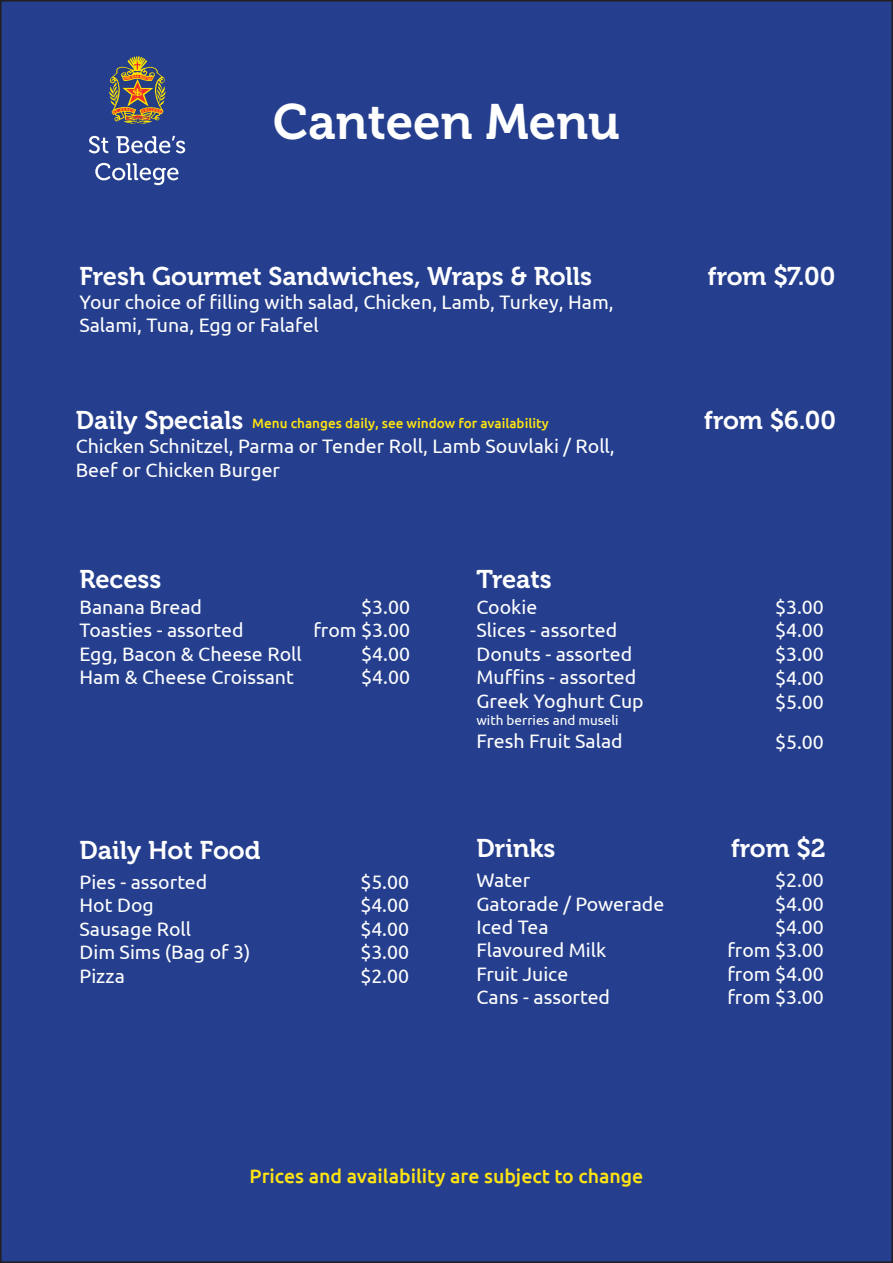
<style>
.page{position:relative;width:893px;height:1263px;background:#fff}
.page>*{position:absolute;margin:0;border:0;box-sizing:border-box;transform-origin:0 0}
.t1{font:49.5px "Museo 700";color:#fff}
.t2{font:25.5px "Museo 700";color:#fff}
.t3{font:19.5px/23.4px "Ubuntu";color:#fff}
.t4{font:500 19.5px "Ubuntu";color:#ffe412}
.t5{font:500 13.5px "Ubuntu";color:#ffe412}
.t6{font:13.5px "Ubuntu";color:#fff}
</style>
<div class="page">
<div style="left:1px;top:1px;width:891px;height:1261px;background:#253f8e"></div>
<svg style="left:89px;top:136px;width:19px;height:17px"></svg>
<svg style="left:117px;top:136px;width:68px;height:17px"></svg>
<svg style="left:95px;top:163px;width:83px;height:22px"></svg>
<svg style="left:109px;top:56px;width:57px;height:68px"></svg>
<p class="t1" style="left:273px;top:95px;width:348px">Canteen Menu</p>
<p class="t2" style="left:80px;top:262px;width:514px">Fresh Gourmet Sandwiches, Wraps &amp; Rolls</p>
<p class="t3" style="left:79px;top:290px;width:536px">Your choice of filling with salad, Chicken, Lamb, Turkey, Ham,<br>Salami, Tuna, Egg or Falafel</p>
<p class="t2" style="left:76px;top:406px;width:169px">Daily Specials</p>
<p class="t3" style="left:76px;top:434px;width:541px">Chicken Schnitzel, Parma or Tender Roll, Lamb Souvlaki / Roll,</p>
<p class="t3" style="left:76px;top:457px;width:206px">Beef or Chicken Burger</p>
<p class="t5" style="left:252px;top:414px;width:298px">Menu changes daily, see window for availability</p>
<p class="t2" style="left:80px;top:565px;width:83px">Recess</p>
<p class="t3" style="left:80px;top:595px;width:124px">Banana Bread</p>
<p class="t3" style="left:80px;top:618px;width:166px">Toasties - assorted</p>
<p class="t3" style="left:80px;top:641px;width:224px">Egg, Bacon &amp; Cheese Roll</p>
<p class="t3" style="left:80px;top:665px;width:216px">Ham &amp; Cheese Croissant</p>
<p class="t3" style="left:361px;top:595px;width:50px">$3.00</p>
<p class="t3" style="left:313px;top:618px;width:98px">from $3.00</p>
<p class="t3" style="left:361px;top:641px;width:50px">$4.00</p>
<p class="t3" style="left:361px;top:665px;width:50px">$4.00</p>
<p class="t2" style="left:80px;top:836px;width:183px">Daily Hot Food</p>
<p class="t3" style="left:80px;top:870px;width:129px">Pies - assorted</p>
<p class="t3" style="left:80px;top:893px;width:76px">Hot Dog</p>
<p class="t3" style="left:80px;top:917px;width:113px">Sausage Roll</p>
<p class="t3" style="left:80px;top:940px;width:173px">Dim Sims (Bag of 3)</p>
<p class="t3" style="left:80px;top:963px;width:47px">Pizza</p>
<p class="t3" style="left:360px;top:870px;width:50px">$5.00</p>
<p class="t3" style="left:360px;top:893px;width:50px">$4.00</p>
<p class="t3" style="left:360px;top:917px;width:50px">$4.00</p>
<p class="t3" style="left:360px;top:940px;width:50px">$3.00</p>
<p class="t3" style="left:360px;top:963px;width:50px">$2.00</p>
<p class="t2" style="left:476px;top:565px;width:77px">Treats</p>
<p class="t3" style="left:476px;top:595px;width:62px">Cookie</p>
<p class="t3" style="left:476px;top:618px;width:142px">Slices - assorted</p>
<p class="t3" style="left:476px;top:641px;width:157px">Donuts - assorted</p>
<p class="t3" style="left:476px;top:665px;width:161px">Muffins - assorted</p>
<p class="t3" style="left:476px;top:689px;width:169px">Greek Yoghurt Cup</p>
<p class="t6" style="left:476px;top:712px;width:144px">with berries and museli</p>
<p class="t3" style="left:476px;top:729px;width:148px">Fresh Fruit Salad</p>
<p class="t2" style="left:476px;top:834px;width:80px">Drinks</p>
<p class="t3" style="left:476px;top:868px;width:55px">Water</p>
<p class="t3" style="left:476px;top:891px;width:189px">Gatorade / Powerade</p>
<p class="t3" style="left:476px;top:915px;width:74px">Iced Tea</p>
<p class="t3" style="left:476px;top:938px;width:131px">Flavoured Milk</p>
<p class="t3" style="left:476px;top:961px;width:93px">Fruit Juice</p>
<p class="t3" style="left:476px;top:985px;width:135px">Cans - assorted</p>
<p class="t2" style="left:708px;top:262px;width:129px">from $7.00</p>
<p class="t2" style="left:704px;top:406px;width:133px">from $6.00</p>
<p class="t3" style="left:775px;top:595px;width:50px">$3.00</p>
<p class="t3" style="left:775px;top:618px;width:50px">$4.00</p>
<p class="t3" style="left:775px;top:641px;width:50px">$3.00</p>
<p class="t3" style="left:775px;top:665px;width:50px">$4.00</p>
<p class="t3" style="left:775px;top:689px;width:50px">$5.00</p>
<p class="t3" style="left:775px;top:729px;width:50px">$5.00</p>
<p class="t2" style="left:731px;top:833px;width:96px">from $2</p>
<p class="t3" style="left:775px;top:868px;width:50px">$2.00</p>
<p class="t3" style="left:775px;top:891px;width:50px">$4.00</p>
<p class="t3" style="left:775px;top:915px;width:50px">$4.00</p>
<p class="t3" style="left:727px;top:938px;width:98px">from $3.00</p>
<p class="t3" style="left:727px;top:961px;width:98px">from $4.00</p>
<p class="t3" style="left:727px;top:985px;width:98px">from $3.00</p>
<p class="t4" style="left:250px;top:1164px;width:395px">Prices and availability are subject to change</p>
</div>
